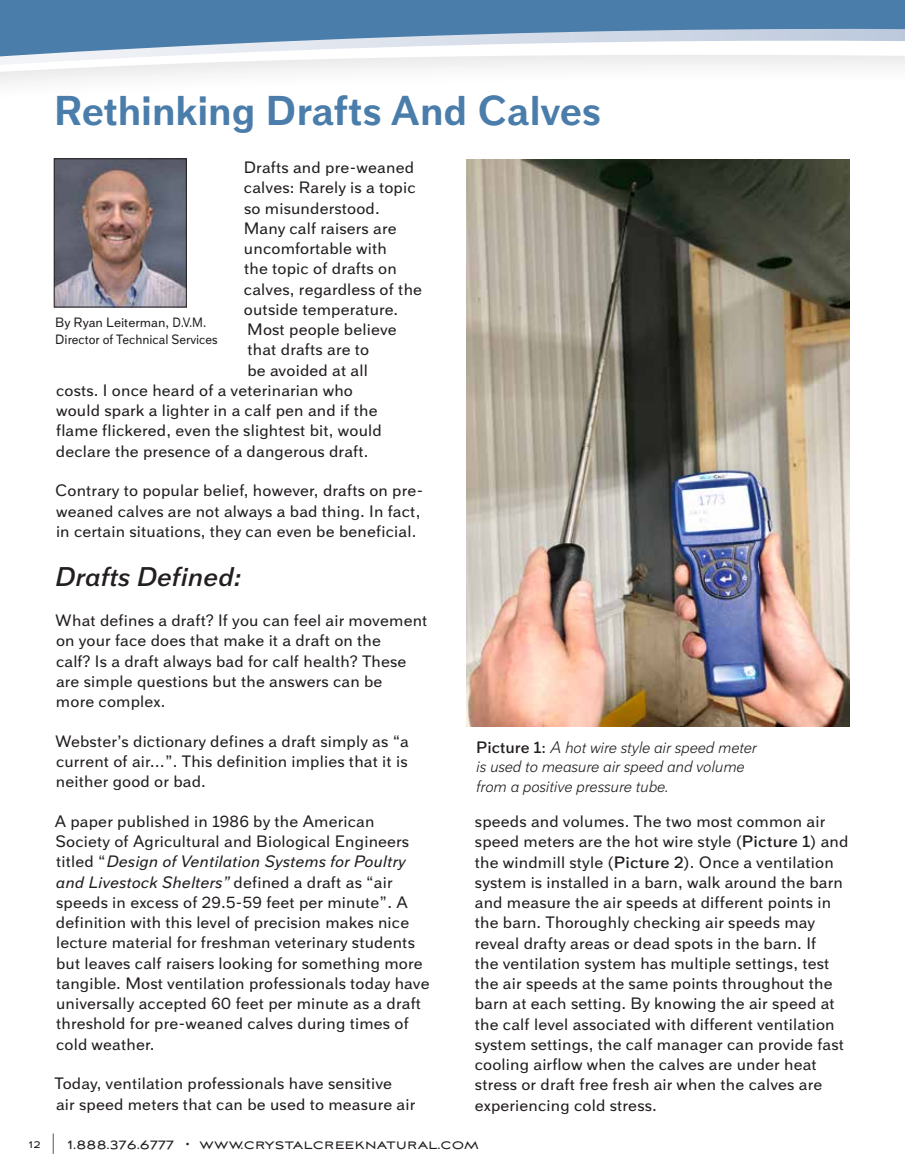
<style>
.page{position:relative;width:905px;height:1175px;background:#fff}
.page>*{position:absolute;margin:0;border:0;box-sizing:border-box;transform-origin:0 0}
.t1{font:700 41.55px "Armitage";letter-spacing:-.01em;color:#4a7daa;scale:.94 1}
.t2{font:italic 600 27px "Armitage";color:#231f20}
.t3{font:16.5px/20.2px "Armitage";letter-spacing:.01em;color:#231f20}
.t4{font:italic 300 16.5px/19.5px "Armitage";color:#231f20}
.t5{font:15px "Aviano Sans";letter-spacing:.02em;color:#231f20}
.t6{font:13.5px/17.2px "Armitage";color:#231f20}
.s1{font-style:italic}
.s2{font-weight:600;font-style:normal}
.s3{font-weight:400;font-style:normal}
.s4{font-weight:600}
.s5{font-size:12px}
.s6{font-weight:300;font-size:22.5px}
.s7{font-size:9px}
</style>
<div class="page">
<img style="left:466px;top:335px;width:383px;height:391px">
<div style="left:0;top:0;width:904px;height:335px;background:#231f20;opacity:.25"></div>
<svg style="left:0;top:278px;width:904px;height:24px"></svg>
<svg style="left:0;top:258px;width:904px;height:20px"></svg>
<svg style="left:0;top:0;width:904px;height:258px"></svg>
<h1 class="t1" style="left:54px;top:86px;width:583px">Rethinking Drafts And Calves</h1>
<p class="t3" style="left:244px;top:157px;width:172px">Drafts and pre-weaned</p>
<p class="t3" style="left:244px;top:177px;width:173px">calves: Rarely is a topic</p>
<p class="t3" style="left:244px;top:197px;width:137px">so misunderstood.</p>
<p class="t3" style="left:244px;top:217px;width:154px">Many calf raisers are</p>
<p class="t3" style="left:244px;top:238px;width:144px">uncomfortable with</p>
<p class="t3" style="left:244px;top:258px;width:154px">the topic of drafts on</p>
<p class="t3" style="left:244px;top:278px;width:180px">calves, regardless of the</p>
<p class="t3" style="left:244px;top:298px;width:156px">outside temperature.</p>
<p class="t3" style="left:247px;top:319px;width:151px">Most people believe</p>
<p class="t3" style="left:247px;top:339px;width:123px">that drafts are to</p>
<p class="t3" style="left:247px;top:359px;width:122px">be avoided at all</p>
<p class="t3" style="left:56px;top:379px;width:298px">costs. I once heard of a veterinarian who</p>
<p class="t3" style="left:56px;top:400px;width:323px">would spark a lighter in a calf pen and if the</p>
<p class="t3" style="left:56px;top:420px;width:327px">flame flickered, even the slightest bit, would</p>
<p class="t3" style="left:56px;top:440px;width:314px">declare the presence of a dangerous draft.</p>
<p class="t3" style="left:55px;top:480px;width:370px">Contrary to popular belief, however, drafts on pre&shy;weaned calves are not always a bad thing. In fact, in certain situations, they can even be beneficial.</p>
<h2 class="t2" style="left:54px;top:561px;width:188px">Drafts Defined:</h2>
<p class="t3" style="left:55px;top:610px;width:373px">What defines a draft? If you can feel air movement on your face does that make it a draft on the<br>calf? Is a draft always bad for calf health? These are simple questions but the answers can be<br>more complex.</p>
<p class="t3" style="left:55px;top:730px;width:355px;text-align:justify">Webster’s dictionary defines a draft simply as “a current of air…”. This definition implies that it is neither good or bad.</p>
<p class="t3" style="left:55px;top:810px;width:376px">A paper published in 1986 by the American Society of Agricultural and Biological Engineers titled “<span class="s1">Design of Ventilation Systems for Poultry and Livestock Shelters”</span> defined a draft as “air speeds in excess of 29.5-59 feet per minute”. A definition with this level of precision makes nice lecture material for freshman veterinary students but leaves calf raisers looking for something more tangible. Most ventilation professionals today have universally accepted 60 feet per minute as a draft threshold for pre-weaned calves during times of cold weather.</p>
<p class="t3" style="left:54px;top:1073px;width:362px">Today, ventilation professionals have sensitive<br>air speed meters that can be used to measure air</p>
<p class="t6" style="left:55px;top:313px;width:164px">By Ryan Leiterman, D.V.M.<br>Director of Technical Services</p>
<p class="t4" style="left:475px;top:736px;width:282px"><span class="s2">Picture 1</span><span class="s3">:</span> A hot wire style air speed meter is used to measure air speed and volume from a positive pressure tube.</p>
<p class="t3" style="left:474px;top:811px;width:375px">speeds and volumes. The two most common air speed meters are the hot wire style (<span class="s4">Picture 1</span>) and the windmill style (<span class="s4">Picture 2</span>). Once a ventilation system is installed in a barn, walk around the barn and measure the air speeds at different points in the barn. Thoroughly checking air speeds may reveal drafty areas or dead spots in the barn. If<br>the ventilation system has multiple settings, test the air speeds at the same points throughout the barn at each setting. By knowing the air speed at the calf level associated with different ventilation system settings, the calf manager can provide fast cooling airflow when the calves are under heat stress or draft free fresh air when the calves are experiencing cold stress.</p>
<p class="t5" style="left:28px;top:1136px;width:452px"><span class="s5">12</span> <span class="s6">|</span> 1.888.376.6777 <span class="s7">•</span> www.crystalcreeknatural.com</p>
</div>
